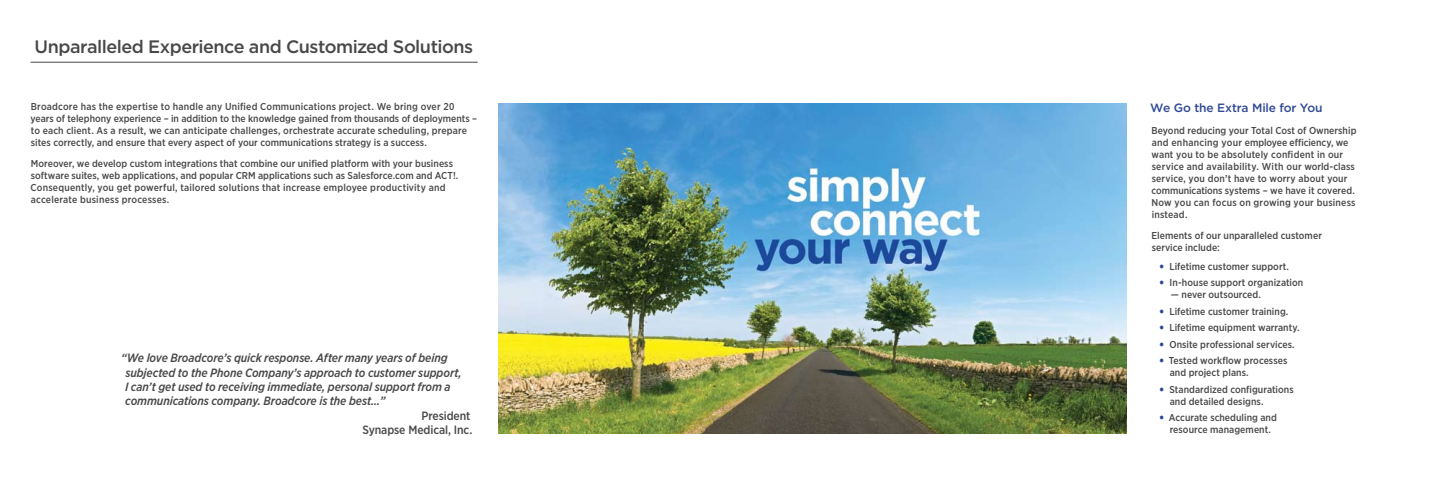
<style>
.page{position:relative;width:1440px;height:504px;background:#fff}
.page>*{position:absolute;margin:0;border:0;box-sizing:border-box;transform-origin:0 0}
.t1{font:500 18px "Gotham";letter-spacing:-.025em;color:#48484a}
.t2{font:italic 500 12px/14.4px "Gotham Narrow";letter-spacing:-.01em;color:#48484a}
.t3{font:500 12px/14.4px "Gotham Narrow";letter-spacing:-.01em;color:#48484a;text-align:right}
.t4{font:500 12px "Gotham";letter-spacing:-.01em;color:#2e4995}
.t5{font:500 10px/12px "Gotham Narrow";letter-spacing:.005em;color:#48484a}
.s1{font-weight:900;color:#2e4995}
</style>
<div class="page">
<img style="left:499px;top:103px;width:628px;height:331px">
<hr style="left:31px;top:62px;width:447px;height:1px;background:#48484a">
<h1 class="t1" style="left:35px;top:35px;width:440px">Unparalleled Experience and Customized Solutions</h1>
<p class="t5" style="left:31px;top:101px;width:425px">Broadcore has the expertise to handle any Unified Communications project. We bring over 20</p>
<p class="t4" style="left:1150px;top:100px;width:174px">We Go the Extra Mile for You</p>
<p class="t5" style="left:31px;top:113px;width:448px">years of telephony experience – in addition to the knowledge gained from thousands of deployments – to each client. As a result, we can anticipate challenges, orchestrate accurate scheduling, prepare sites correctly, and ensure that every aspect of your communications strategy is a success.</p>
<p class="t5" style="left:31px;top:158px;width:429px">Moreover, we develop custom integrations that combine our unified platform with your business software suites, web applications, and popular CRM applications such as Salesforce.com and ACT!.<br>Consequently, you get powerful, tailored solutions that increase employee productivity and accelerate business processes.</p>
<p class="t5" style="left:1151px;top:124px;width:207px">Beyond reducing your Total Cost of Ownership and enhancing your employee efficiency, we want you to be absolutely confident in our service and availability. With our world-class service, you don’t have to worry about your communications systems – we have it covered.<br>Now you can focus on growing your business instead.</p>
<p class="t5" style="left:1152px;top:229px;width:172px">Elements of our unparalleled customer service include:</p>
<p class="t5" style="left:1160px;top:260px;width:131px"><span class="s1">•</span> Lifetime customer support.</p>
<p class="t5" style="left:1160px;top:276px;width:145px"><span class="s1">•</span> In-house support organization</p>
<p class="t5" style="left:1171px;top:288px;width:92px">— never outsourced.</p>
<p class="t5" style="left:1160px;top:305px;width:130px"><span class="s1">•</span> Lifetime customer training.</p>
<p class="t5" style="left:1160px;top:321px;width:142px"><span class="s1">•</span> Lifetime equipment warranty.</p>
<p class="t5" style="left:1160px;top:338px;width:137px"><span class="s1">•</span> Onsite professional services.</p>
<p class="t5" style="left:1170px;top:354px;width:119px;text-indent:-10px"><span class="s1">•</span> Tested workflow processes and project plans.</p>
<p class="t5" style="left:1170px;top:383px;width:126px;text-indent:-10px"><span class="s1">•</span> Standardized configurations and detailed designs.</p>
<p class="t5" style="left:1160px;top:411px;width:119px;text-align:center"><span class="s1">•</span> Accurate scheduling and resource management.</p>
<p class="t2" style="left:125px;top:351px;width:338px;text-indent:-4px">“We love Broadcore’s quick response. After many years of being subjected to the Phone Company’s approach to customer support, I can’t get used to receiving immediate, personal support from a communications company. Broadcore is the best…”</p>
<p class="t3" style="left:363px;top:408px;width:111px">President<br>Synapse Medical, Inc.</p>
</div>
